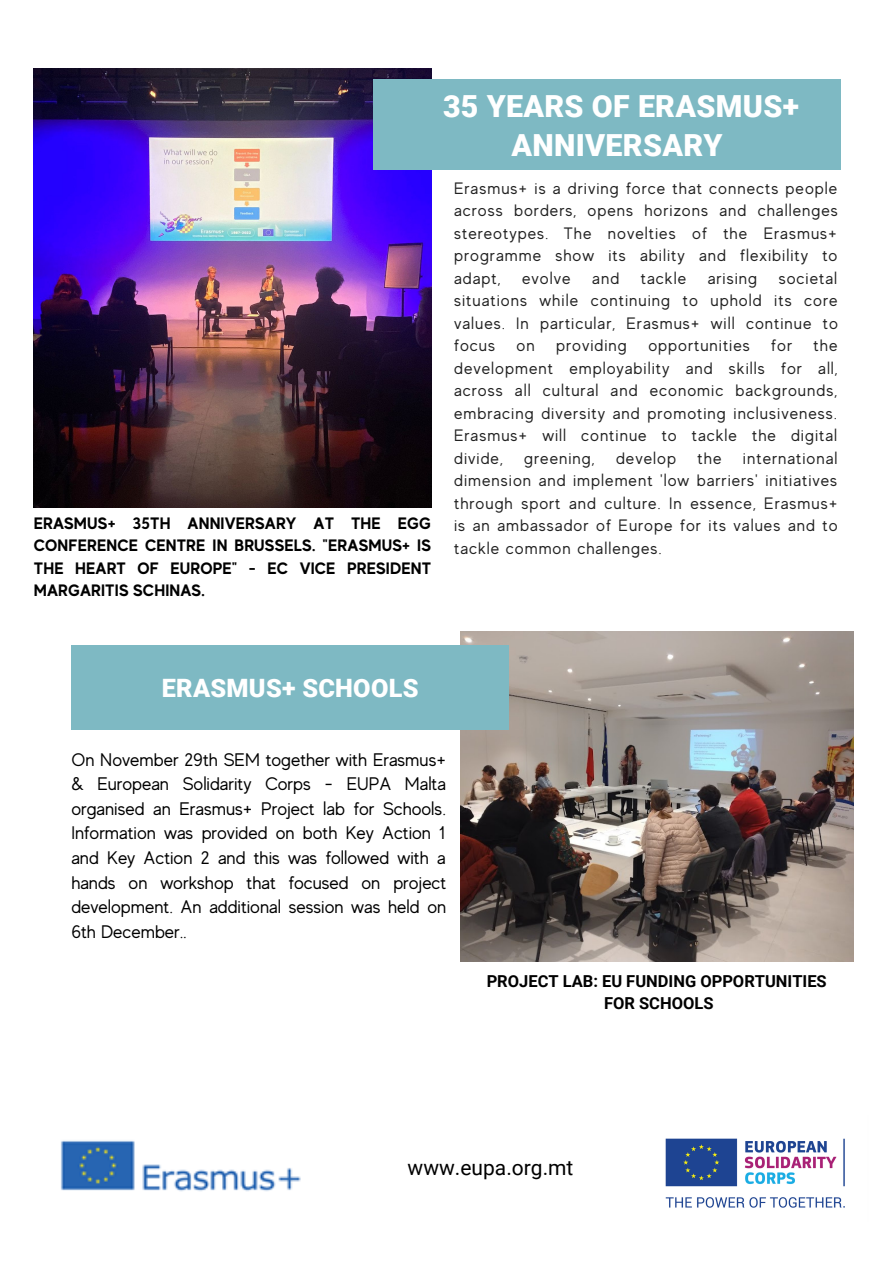
<style>
.page{position:relative;width:893px;height:1264px;background:#fff}
.page>*{position:absolute;margin:0;border:0;box-sizing:border-box;transform-origin:0 0}
.t1{font:900 30.45px/38.2px "Roboto";letter-spacing:.01em;color:#fff;text-align:center}
.t2{font:900 25.2px "Roboto";letter-spacing:.01em;color:#fff}
.t3{font:21px "Roboto";color:#000}
.t4{font:18.15px/24.6px "MADE Evolve Sans";color:#000;text-align:justify}
.t5{font:16.5px/22.5px "MADE Evolve Sans";letter-spacing:.06em;color:#222;text-align:justify}
.t6{font:700 16.5px/22.5px "MADE Evolve Sans";letter-spacing:.01em;color:#000;text-align:justify}
.t7{font:700 16.5px/22.5px "Roboto";color:#000;text-align:center}
</style>
<div class="page">
<img style="left:34px;top:68px;width:398px;height:440px">
<img style="left:460px;top:631px;width:393px;height:330px">
<div style="left:373px;top:80px;width:468px;height:90px;background:#7eb9c3"></div>
<div style="left:71px;top:645px;width:438px;height:85px;background:#7eb9c3"></div>
<img style="left:61px;top:1140px;width:240px;height:52px">
<img style="left:665px;top:1138px;width:180px;height:70px">
<p class="t6" style="left:34px;top:511px;width:399px">ERASMUS+ 35TH ANNIVERSARY AT THE EGG CONFERENCE CENTRE IN BRUSSELS. "ERASMUS+ IS THE HEART OF EUROPE" - EC VICE PRESIDENT MARGARITIS SCHINAS.</p>
<h1 class="t1" style="left:443px;top:88px;width:357px">35 YEARS OF ERASMUS+<br>ANNIVERSARY</h1>
<p class="t5" style="left:454px;top:177px;width:385px">Erasmus+ is a driving force that connects people across borders, opens horizons and challenges stereotypes. The novelties of the Erasmus+ programme show its ability and flexibility to adapt,</p>
<p class="t5" style="left:454px;top:267px;width:385px;text-indent:324px">societal situations while continuing to uphold its core values. In particular, Erasmus+ will continue to focus</p>
<p class="t5" style="left:522px;top:267px;width:50px">evolve</p>
<p class="t5" style="left:592px;top:267px;width:28px">and</p>
<p class="t5" style="left:641px;top:267px;width:47px">tackle</p>
<p class="t5" style="left:707px;top:267px;width:51px">arising</p>
<p class="t5" style="left:516px;top:334px;width:20px">on</p>
<p class="t5" style="left:556px;top:334px;width:72px">providing</p>
<p class="t5" style="left:648px;top:334px;width:103px">opportunities</p>
<p class="t5" style="left:771px;top:334px;width:22px">for</p>
<p class="t5" style="left:454px;top:334px;width:385px;text-indent:359px">the development employability and skills for all, across all cultural and economic backgrounds, embracing diversity and promoting inclusiveness.<br>Erasmus+ will continue to tackle the digital divide,</p>
<p class="t5" style="left:454px;top:447px;width:385px;text-indent:289px">international dimension and implement 'low barriers' initiatives through sport and culture. In essence, Erasmus+ is an ambassador of Europe for its values and to tackle common challenges.</p>
<p class="t5" style="left:524px;top:447px;width:72px">greening,</p>
<p class="t5" style="left:616px;top:447px;width:61px">develop</p>
<p class="t5" style="left:697px;top:447px;width:25px">the</p>
<h2 class="t2" style="left:162px;top:674px;width:258px">ERASMUS+ SCHOOLS</h2>
<p class="t4" style="left:71px;top:747px;width:376px">On November 29th SEM together with Erasmus+ &amp; European Solidarity Corps - EUPA Malta organised an Erasmus+ Project lab for Schools.<br>Information was provided on both Key Action 1 and Key Action 2 and this was followed with a hands on workshop that focused on project development. An additional session was held on 6th December..</p>
<p class="t7" style="left:486px;top:970px;width:341px">PROJECT LAB: EU FUNDING OPPORTUNITIES<br>FOR SCHOOLS</p>
<p class="t3" style="left:407px;top:1155px;width:167px">www.eupa.org.mt</p>
</div>
